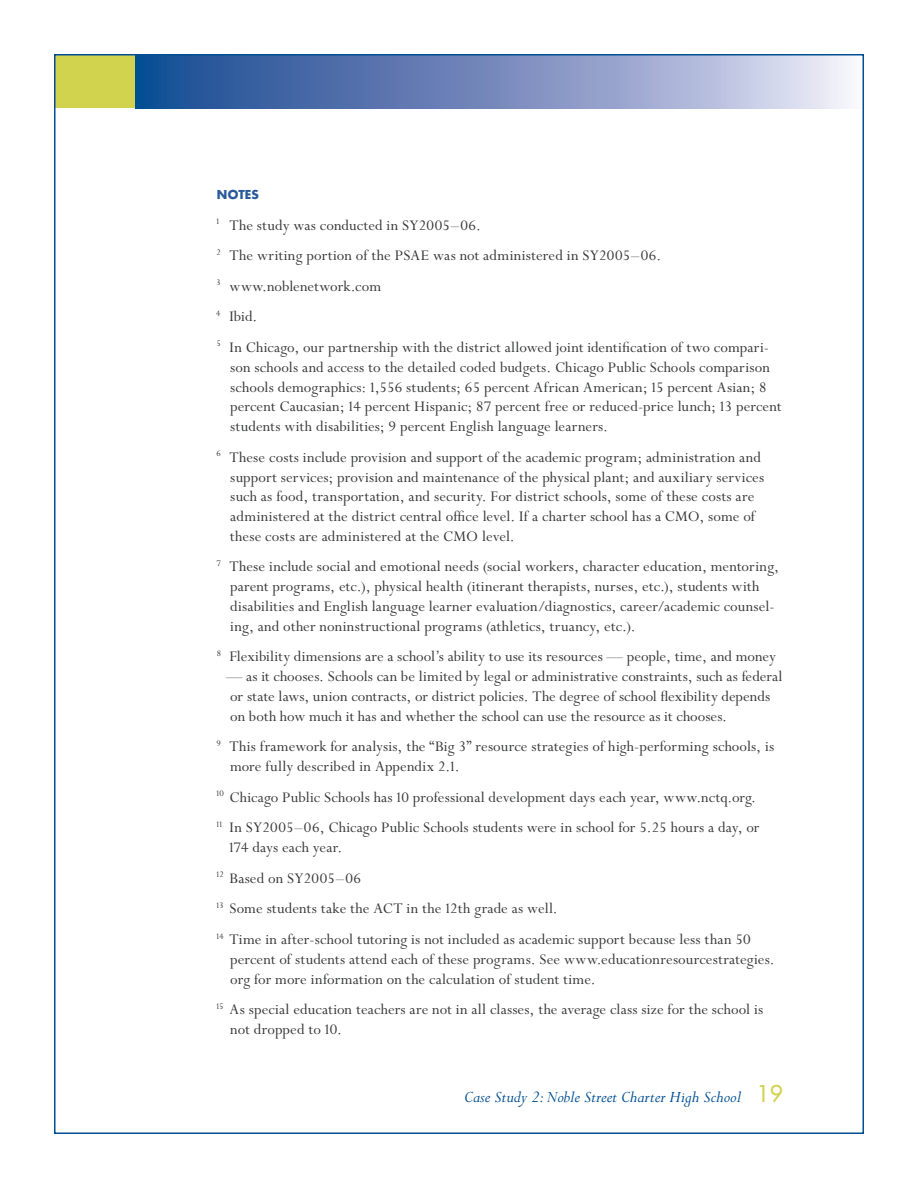
<style>
.page{position:relative;width:918px;height:1188px;background:#fff}
.page>*{position:absolute;margin:0;border:0;box-sizing:border-box;transform-origin:0 0}
.t1{font:italic 18px "Perpetua Std";color:#014f93}
.t2{font:16.5px/19.8px "Perpetua Std";letter-spacing:.01em;color:#363737}
.t3{font:700 12px "Futura Std";color:#2a5a9c}
.s1{font-family:"Futura Std";font-weight:500;font-style:normal;font-size:22.5px;color:#d1d34e}
</style>
<div class="page">
<svg style="left:135px;top:57px;width:712px;height:51px;background:#7990bf"></svg>
<div style="left:54px;top:54px;width:81px;height:54px;background:#d1d34e"></div>
<p class="t3" style="left:217px;top:186px;width:36px">NOTES</p>
<p class="t2" style="left:216px;top:210px;width:555px;line-height:30.6px"><sup>1</sup> The study was conducted in SY2005–06.<br><sup>2</sup> The writing portion of the PSAE was not administered in SY2005–06.<br><sup>3</sup> www.noblenetwork.com<br><sup>4</sup> Ibid.<br><sup>5</sup> In Chicago, our partnership with the district allowed joint identification of two compari-</p>
<p class="t2" style="left:230px;top:358px;width:553px">son schools and access to the detailed coded budgets. Chicago Public Schools comparison schools demographics: 1,556 students; 65 percent African American; 15 percent Asian; 8 percent Caucasian; 14 percent Hispanic; 87 percent free or reduced-price lunch; 13 percent students with disabilities; 9 percent English language learners.</p>
<p class="t2" style="left:230px;top:448px;width:536px;text-indent:-13px"><sup>6</sup> These costs include provision and support of the academic program; administration and support services; provision and maintenance of the physical plant; and auxiliary services such as food, transportation, and security. For district schools, some of these costs are administered at the district central office level. If a charter school has a CMO, some of these costs are administered at the CMO level.</p>
<p class="t2" style="left:230px;top:557px;width:551px;text-indent:-14px"><sup>7</sup> These include social and emotional needs (social workers, character education, mentoring, parent programs, etc.), physical health (itinerant therapists, nurses, etc.), students with disabilities and English language learner evaluation/diagnostics, career/academic counsel&shy;ing, and other noninstructional programs (athletics, truancy, etc.).</p>
<p class="t2" style="left:217px;top:647px;width:561px"><sup>8</sup> Flexibility dimensions are a school’s ability to use its resources — people, time, and money</p>
<p class="t2" style="left:226px;top:667px;width:558px">— as it chooses. Schools can be limited by legal or administrative constraints, such as federal or state laws, union contracts, or district policies. The degree of school flexibility depends on both how much it has and whether the school can use the resource as it chooses.</p>
<p class="t2" style="left:230px;top:737px;width:546px;text-indent:-14px"><sup>9</sup> This framework for analysis, the “Big 3” resource strategies of high-performing schools, is more fully described in Appendix 2.1.</p>
<p class="t2" style="left:216px;top:782px;width:545px;line-height:30.6px"><sup>10</sup> Chicago Public Schools has 10 professional development days each year, www.nctq.org.<br><sup>11</sup> In SY2005–06, Chicago Public Schools students were in school for 5.25 hours a day, or</p>
<p class="t2" style="left:216px;top:833px;width:536px;line-height:30.6px;text-indent:13px">174 days each year.<br><sup>12</sup> Based on SY2005–06<br><sup>13</sup> Some students take the ACT in the 12th grade as well.<br><sup>14</sup> Time in after-school tutoring is not included as academic support because less than 50</p>
<p class="t2" style="left:230px;top:950px;width:546px">percent of students attend each of these programs. See www.educationresourcestrategies. org for more information on the calculation of student time.</p>
<p class="t2" style="left:230px;top:1000px;width:535px;text-indent:-14px"><sup>15</sup> As special education teachers are not in all classes, the average class size for the school is not dropped to 10.</p>
<p class="t1" style="left:464px;top:1087px;width:320px">Case Study 2: Noble Street Charter High School <span class="s1">19</span></p>
</div>
